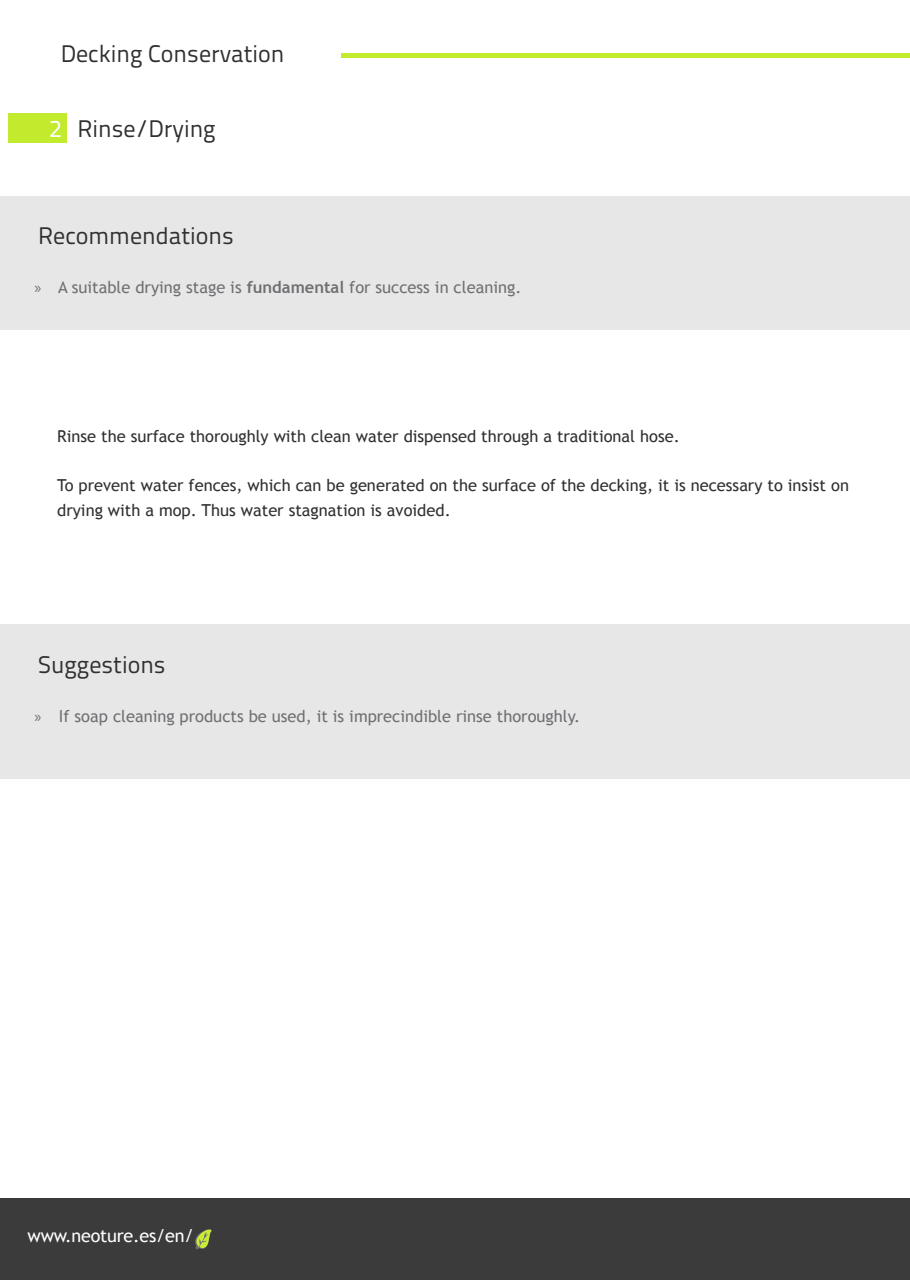
<style>
.page{position:relative;width:910px;height:1280px;background:#fff}
.page>*{position:absolute;margin:0;border:0;box-sizing:border-box;transform-origin:0 0}
.t1{font:24px "Titillium Text 22 L";color:#30302f}
.t2{font:18px "Trebuchet MS";letter-spacing:-.01em;color:#fff}
.t3{font:16.5px/24.8px "Trebuchet MS";color:#30302f}
.t4{font:16.5px "Trebuchet MS";color:#6f7073}
.s1{color:#fff}
.s2{font-family:"Myriad Pro"}
.s3{font-weight:700}
</style>
<div class="page">
<div style="left:0;top:1198px;width:910px;height:82px;background:#3b3b3b"></div>
<div style="left:9px;top:113px;width:58px;height:29px;background:#c3eb2e"></div>
<div style="left:342px;top:53px;width:568px;height:5px;background:#c3eb2e"></div>
<div style="left:0;top:624px;width:910px;height:154px;background:#e7e7e7"></div>
<svg style="left:195px;top:1229px;width:17px;height:21px"></svg>
<div style="left:0;top:197px;width:910px;height:133px;background:#e7e7e7"></div>
<h1 class="t1" style="left:61px;top:36px;width:225px">Decking Conservation</h1>
<h1 class="t1" style="left:49px;top:110px;width:168px"><span class="s1">2</span> Rinse/Drying</h1>
<h1 class="t1" style="left:38px;top:218px;width:197px">Recommendations</h1>
<p class="t4" style="left:34px;top:277px;width:488px"><span class="s2">»</span> A suitable drying stage is <span class="s3">fundamental</span> for success in cleaning.</p>
<p class="t3" style="left:57px;top:423px;width:624px">Rinse the surface thoroughly with clean water dispensed through a traditional hose.</p>
<p class="t3" style="left:57px;top:473px;width:793px">To prevent water fences, which can be generated on the surface of the decking, it is necessary to insist on drying with a mop. Thus water stagnation is avoided.</p>
<h1 class="t1" style="left:38px;top:647px;width:129px">Suggestions</h1>
<p class="t4" style="left:34px;top:706px;width:547px"><span class="s2">»</span> If soap cleaning products be used, it is imprecindible rinse thoroughly.</p>
<p class="t2" style="left:28px;top:1224px;width:168px">www.neoture.es/en/</p>
</div>
